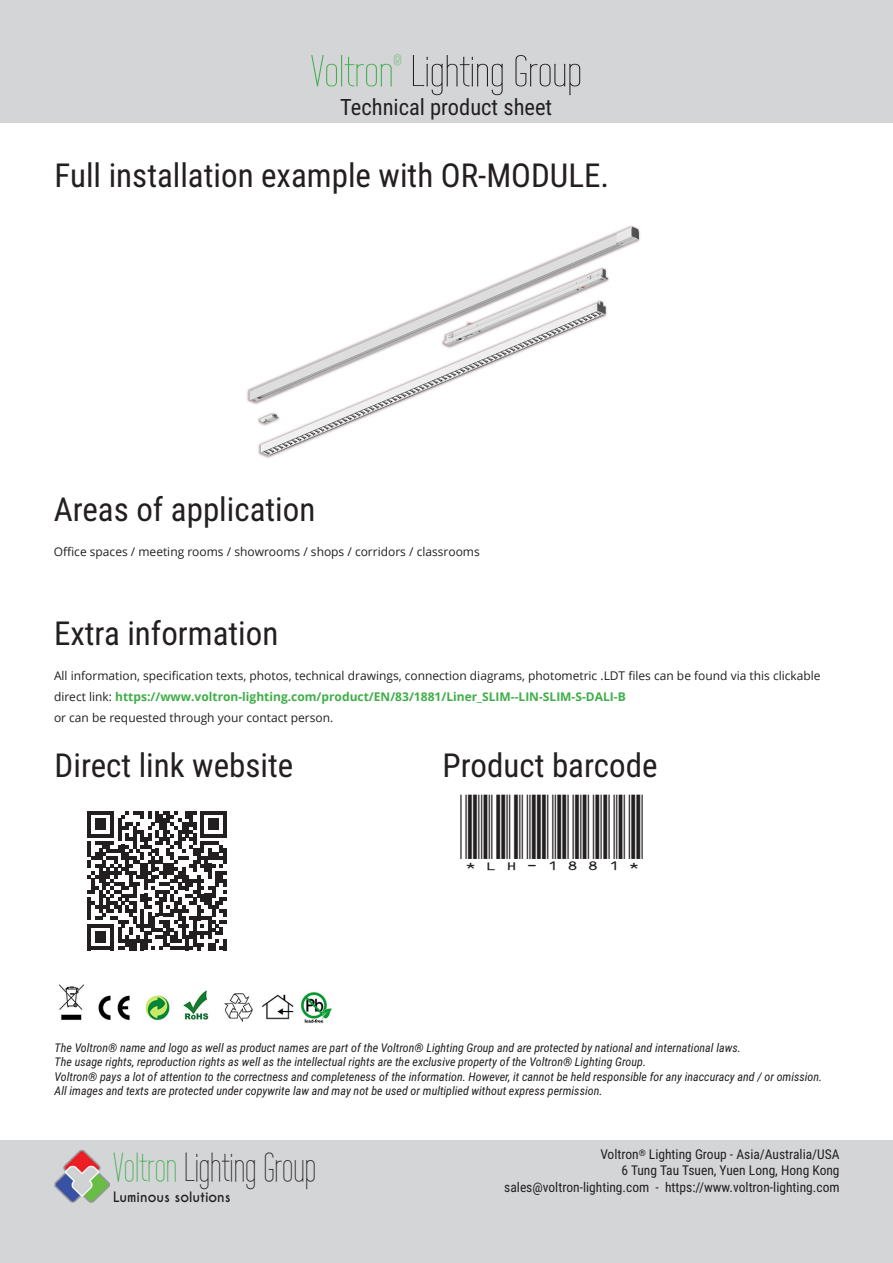
<style>
.page{position:relative;width:893px;height:1263px;background:#fff}
.page>*{position:absolute;margin:0;border:0;box-sizing:border-box;transform-origin:0 0}
.t1{font:43.5px "Wire One";color:#231f20;scale:1.2 1}
.t2{font:40.5px "Wire One";color:#231f20}
.t3{font:33px "Roboto Condensed";color:#231f20}
.t4{font:22.5px "Roboto Condensed";color:#231f20}
.t5{font:15px "Wire One";color:#40ae49;scale:1.2 1}
.t6{font:13.5px/16.5px "Roboto Condensed";color:#231f20;text-align:right}
.t7{font:700 13.5px "Caviar Dreams";color:#231f20}
.t8{font:italic 12px/14.4px "Roboto Condensed";color:#231f20}
.t9{font:12px/21px "Open Sans";color:#231f20}
.s1{color:#40ae49}
.s2{font-weight:700;color:#40ae49}
</style>
<div class="page">
<div style="left:0;top:1141px;width:893px;height:122px;background:#d4d5d7"></div>
<img style="left:55px;top:1150px;width:54px;height:53px">
<div style="left:0;top:0;width:893px;height:122px;background:#d4d5d7"></div>
<svg style="left:88px;top:811px;width:139px;height:139px"></svg>
<hr style="left:223px;top:939px;width:4px;height:11px;background:#231f20">
<img style="left:58px;top:984px;width:274px;height:40px">
<img style="left:247px;top:225px;width:393px;height:233px">
<p class="t5" style="left:394px;top:52px;width:8px">®</p>
<h3 class="t4" style="left:340px;top:91px;width:213px">Technical product sheet</h3>
<h1 class="t1" style="left:311px;top:47px;width:228px"><span class="s1">Voltron</span> Lighting Group</h1>
<h3 class="t3" style="left:55px;top:152px;width:556px">Full installation example with OR-MODULE.</h3>
<h3 class="t3" style="left:54px;top:486px;width:263px">Areas of application</h3>
<p class="t9" style="left:54px;top:541px;width:428px">Office spaces / meeting rooms / showrooms / shops / corridors / classrooms</p>
<h3 class="t3" style="left:54px;top:610px;width:226px">Extra information</h3>
<p class="t9" style="left:54px;top:665px;width:768px">All information, specification texts, photos, technical drawings, connection diagrams, photometric .LDT files can be found via this clickable direct link: <span class="s2">https://www.voltron-lighting.com/product/EN/83/1881/Liner_SLIM--LIN-SLIM-S-DALI-B<br></span>or can be requested through your contact person.</p>
<h3 class="t3" style="left:55px;top:742px;width:240px">Direct link website</h3>
<h3 class="t3" style="left:443px;top:742px;width:216px">Product barcode</h3>
<p class="t8" style="left:55px;top:1040px;width:769px">The Voltron® name and logo as well as product names are part of the Voltron® Lighting Group and are protected by national and international laws.<br>The usage rights, reproduction rights as well as the intellectual rights are the exclusive property of the Voltron® Lighting Group.<br>Voltron® pays a lot of attention to the correctness and completeness of the information. However, it cannot be held responsible for any inaccuracy and / or omission.<br>All images and texts are protected under copywrite law and may not be used or multiplied without express permission.</p>
<h2 class="t2" style="left:113px;top:1145px;width:204px"><span class="s1">Voltron</span> Lighting Group</h2>
<p class="t7" style="left:113px;top:1189px;width:119px">Luminous solutions</p>
<p class="t6" style="left:504px;top:1145px;width:337px">Voltron<sup>®</sup> Lighting Group - Asia/Australia/USA<br>6 Tung Tau Tsuen, Yuen Long, Hong Kong sales@voltron-lighting.com - https://www.voltron-lighting.com</p>
</div>
